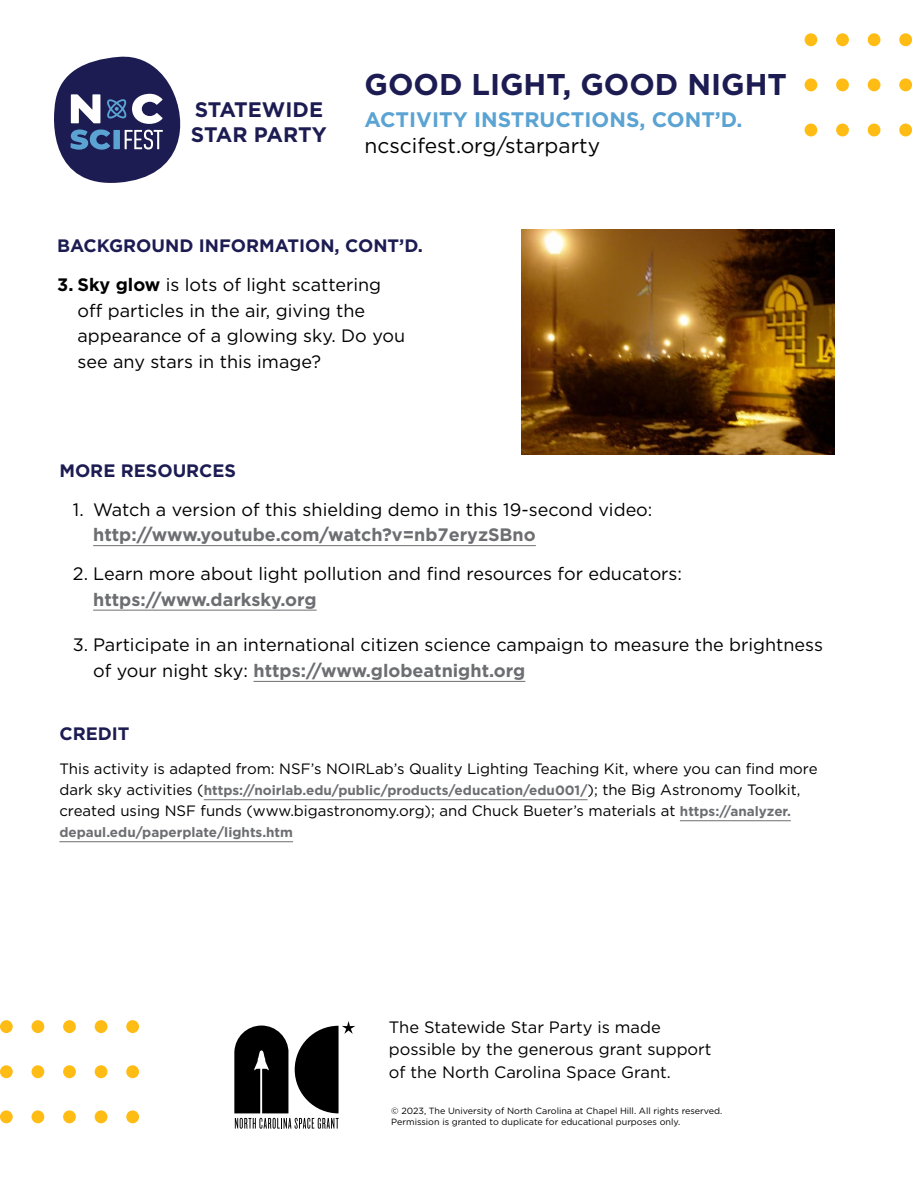
<style>
.page{position:relative;width:918px;height:1188px;background:#fff}
.page>*{position:absolute;margin:0;border:0;box-sizing:border-box;transform-origin:0 0}
.t1{font:700 30px "Gotham";color:#1c1c53}
.t2{font:700 21px "Gotham";color:#5aa3d2}
.t3{font:21px "Gotham";color:#000}
.t4{font:700 21px/25.2px "Gotham";color:#1c1c53}
.t5{font:18px/25.5px "Gotham";color:#000}
.t6{font:700 18px "Gotham";color:#6d6e71}
.t7{font:700 18px "Gotham";color:#1c1c53}
.t8{font:16.5px/22.5px "Gotham";color:#000}
.t9{font:15px "Gotham";color:#000}
.t10{font:700 13.5px "Gotham";color:#6d6e71}
.t11{font:9px/10.8px "Gotham";color:#000}
.s1{font-weight:700}
.s2{font-weight:700;color:#6d6e71}
.s3{font-weight:400;font-size:15px;color:#000}
.s4{font-weight:700;font-size:13.5px;color:#6d6e71}
</style>
<div class="page">
<div style="left:0;top:1020px;width:13px;height:13px;background:#febc15;border-radius:50%"></div>
<div style="left:126px;top:1020px;width:13px;height:13px;background:#febc15;border-radius:50%"></div>
<div style="left:95px;top:1020px;width:12px;height:13px;background:#febc15;border-radius:50%"></div>
<div style="left:63px;top:1020px;width:13px;height:13px;background:#febc15;border-radius:50%"></div>
<div style="left:32px;top:1020px;width:12px;height:13px;background:#febc15;border-radius:50%"></div>
<div style="left:0;top:1065px;width:13px;height:13px;background:#febc15;border-radius:50%"></div>
<div style="left:126px;top:1065px;width:13px;height:13px;background:#febc15;border-radius:50%"></div>
<div style="left:95px;top:1065px;width:12px;height:13px;background:#febc15;border-radius:50%"></div>
<div style="left:63px;top:1065px;width:13px;height:13px;background:#febc15;border-radius:50%"></div>
<div style="left:32px;top:1065px;width:12px;height:13px;background:#febc15;border-radius:50%"></div>
<div style="left:0;top:1110px;width:13px;height:13px;background:#febc15;border-radius:50%"></div>
<div style="left:126px;top:1110px;width:13px;height:13px;background:#febc15;border-radius:50%"></div>
<div style="left:95px;top:1110px;width:12px;height:13px;background:#febc15;border-radius:50%"></div>
<div style="left:63px;top:1110px;width:13px;height:13px;background:#febc15;border-radius:50%"></div>
<div style="left:32px;top:1110px;width:12px;height:13px;background:#febc15;border-radius:50%"></div>
<div style="left:805px;top:33px;width:12px;height:13px;background:#febc15;border-radius:50%"></div>
<div style="left:899px;top:33px;width:13px;height:13px;background:#febc15;border-radius:50%"></div>
<div style="left:868px;top:33px;width:12px;height:13px;background:#febc15;border-radius:50%"></div>
<div style="left:836px;top:33px;width:13px;height:13px;background:#febc15;border-radius:50%"></div>
<div style="left:805px;top:78px;width:12px;height:13px;background:#febc15;border-radius:50%"></div>
<div style="left:899px;top:78px;width:13px;height:13px;background:#febc15;border-radius:50%"></div>
<div style="left:868px;top:78px;width:12px;height:13px;background:#febc15;border-radius:50%"></div>
<div style="left:836px;top:78px;width:13px;height:13px;background:#febc15;border-radius:50%"></div>
<div style="left:805px;top:124px;width:12px;height:12px;background:#febc15;border-radius:50%"></div>
<div style="left:899px;top:124px;width:13px;height:12px;background:#febc15;border-radius:50%"></div>
<div style="left:868px;top:124px;width:12px;height:12px;background:#febc15;border-radius:50%"></div>
<div style="left:836px;top:124px;width:13px;height:12px;background:#febc15;border-radius:50%"></div>
<svg style="left:54px;top:57px;width:126px;height:126px"></svg>
<hr style="left:93px;top:545px;width:443px;height:1px;background:#6d6e71">
<hr style="left:93px;top:610px;width:224px;height:1px;background:#6d6e71">
<hr style="left:253px;top:681px;width:272px;height:1px;background:#6d6e71">
<hr style="left:204px;top:799px;width:384px;height:1px;background:#6d6e71">
<hr style="left:680px;top:820px;width:111px;height:1px;background:#6d6e71">
<hr style="left:59px;top:841px;width:234px;height:1px;background:#6d6e71">
<img style="left:521px;top:230px;width:313px;height:224px">
<svg style="left:234px;top:1021px;width:121px;height:108px"></svg>
<p class="t4" style="left:191px;top:97px;width:137px">STATEWIDE<br>STAR PARTY</p>
<h1 class="t1" style="left:364px;top:65px;width:424px">GOOD LIGHT, GOOD NIGHT</h1>
<p class="t2" style="left:364px;top:106px;width:380px">ACTIVITY INSTRUCTIONS, CONT’D.</p>
<p class="t3" style="left:364px;top:132px;width:237px">ncscifest.org/starparty</p>
<p class="t7" style="left:57px;top:234px;width:367px">BACKGROUND INFORMATION, CONT’D.</p>
<p class="t5" style="left:77px;top:272px;width:329px;text-indent:-20px"><span class="s1">3. Sky glow</span> is lots of light scattering off particles in the air, giving the appearance of a glowing sky. Do you see any stars in this image?</p>
<p class="t7" style="left:59px;top:458px;width:178px">MORE RESOURCES</p>
<p class="t5" style="left:73px;top:496px;width:581px">1. Watch a version of this shielding demo in this 19-second video:</p>
<p class="t6" style="left:93px;top:523px;width:444px">http://www.youtube.com/watch?v=nb7eryzSBno</p>
<p class="t5" style="left:73px;top:561px;width:611px">2. Learn more about light pollution and find resources for educators:</p>
<p class="t6" style="left:93px;top:587px;width:225px">https://www.darksky.org</p>
<p class="t5" style="left:93px;top:632px;width:731px;text-indent:-20px">3. Participate in an international citizen science campaign to measure the brightness of your night sky: <span class="s2">https://www.globeatnight.org</span></p>
<p class="t7" style="left:59px;top:721px;width:72px">CREDIT</p>
<p class="t9" style="left:59px;top:759px;width:760px">This activity is adapted from: NSF’s NOIRLab’s Quality Lighting Teaching Kit, where you can find more</p>
<p class="t10" style="left:59px;top:782px;width:743px"><span class="s3">dark sky activities (</span>https://noirlab.edu/public/products/education/edu001/<span class="s3">); the Big Astronomy Toolkit,</span></p>
<p class="t9" style="left:59px;top:801px;width:733px">created using NSF funds (www.bigastronomy.org); and Chuck Bueter’s materials at <span class="s4">https://analyzer.</span></p>
<p class="t10" style="left:59px;top:824px;width:235px">depaul.edu/paperplate/lights.htm</p>
<p class="t8" style="left:389px;top:1015px;width:324px">The Statewide Star Party is made possible by the generous grant support of the North Carolina Space Grant.</p>
<p class="t11" style="left:391px;top:1105px;width:333px">© 2023, The University of North Carolina at Chapel Hill. All rights reserved.<br>Permission is granted to duplicate for educational purposes only.</p>
</div>
